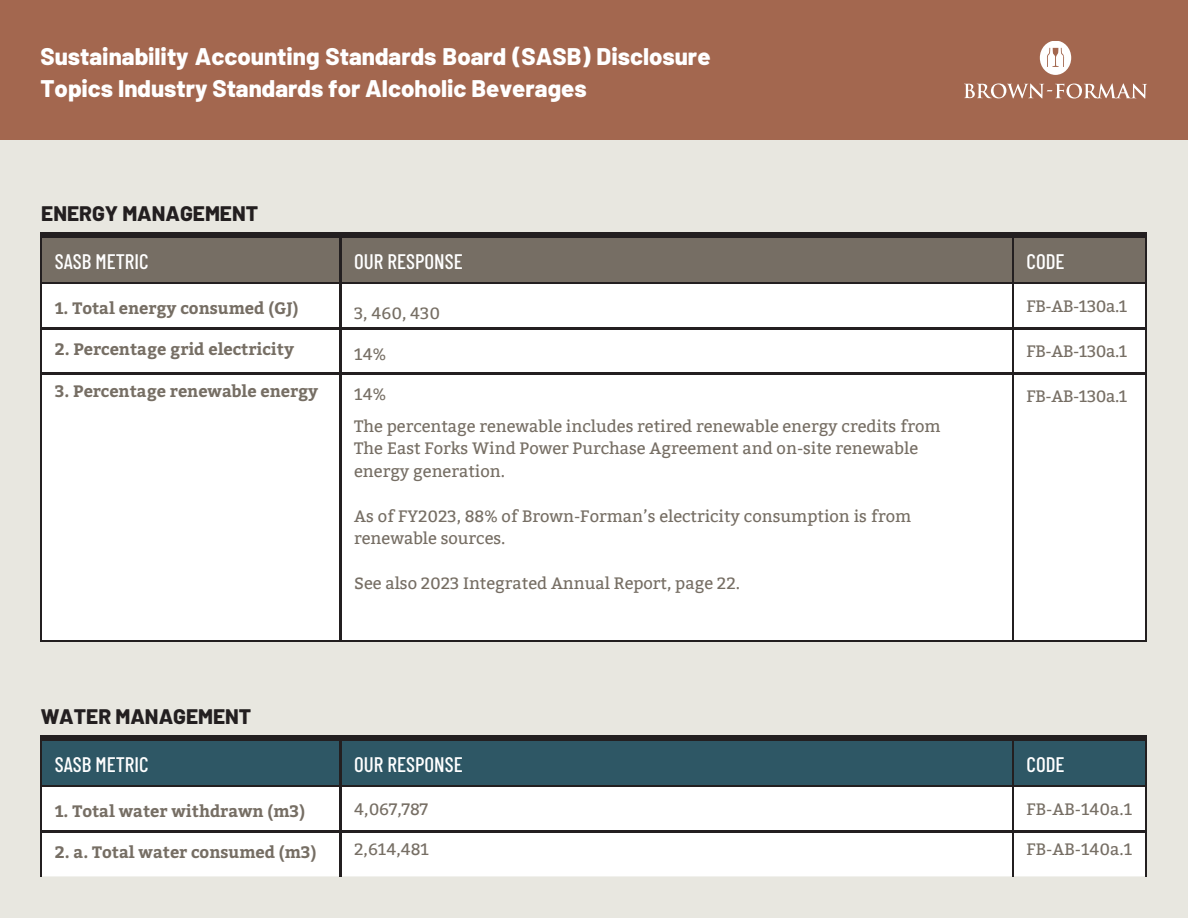
<style>
.page{position:relative;width:1188px;height:918px;background:#e8e7e0}
.page>*{position:absolute;margin:0;border:0;box-sizing:border-box;transform-origin:0 0}
.t1{font:800 24px/32.7px "Barlow";color:#fff}
.t2{font:500 21px "Barlow Condensed";color:#fff}
.t3{font:800 21px "Barlow";color:#231f20}
.t4{font:16.5px/22.5px "Bitter";color:#766e64}
.t5{font:700 16.5px "Bitter";color:#766e64}
</style>
<div class="page">
<div style="left:0;top:0;width:1188px;height:139px;background:#a3674f"></div>
<svg style="left:1040px;top:41px;width:31px;height:34px"></svg>
<svg style="left:964px;top:83px;width:183px;height:16px"></svg>
<div style="left:42px;top:237px;width:1103px;height:45px;background:#766e64"></div>
<div style="left:42px;top:284px;width:1103px;height:356px;background:#fff"></div>
<hr style="left:40px;top:284px;width:2px;height:44px;background:#231f20">
<hr style="left:340px;top:284px;width:1px;height:44px;background:#231f20">
<hr style="left:1012px;top:284px;width:2px;height:44px;background:#231f20">
<hr style="left:1145px;top:284px;width:2px;height:44px;background:#231f20">
<hr style="left:40px;top:328px;width:301px;height:1px;background:#231f20">
<hr style="left:40px;top:329px;width:2px;height:44px;background:#231f20">
<hr style="left:341px;top:328px;width:672px;height:1px;background:#231f20">
<hr style="left:340px;top:329px;width:1px;height:44px;background:#231f20">
<hr style="left:1013px;top:328px;width:134px;height:1px;background:#231f20">
<hr style="left:1012px;top:329px;width:2px;height:44px;background:#231f20">
<hr style="left:1145px;top:329px;width:2px;height:44px;background:#231f20">
<hr style="left:40px;top:373px;width:301px;height:1px;background:#231f20">
<hr style="left:40px;top:374px;width:2px;height:266px;background:#231f20">
<hr style="left:341px;top:373px;width:672px;height:1px;background:#231f20">
<hr style="left:340px;top:374px;width:1px;height:266px;background:#231f20">
<hr style="left:1013px;top:373px;width:134px;height:1px;background:#231f20">
<hr style="left:1012px;top:374px;width:2px;height:266px;background:#231f20">
<hr style="left:1145px;top:374px;width:2px;height:266px;background:#231f20">
<hr style="left:40px;top:640px;width:301px;height:2px;background:#231f20">
<hr style="left:341px;top:640px;width:672px;height:2px;background:#231f20">
<hr style="left:1013px;top:640px;width:134px;height:2px;background:#231f20">
<hr style="left:40px;top:233px;width:301px;height:4px;background:#231f20">
<hr style="left:341px;top:233px;width:672px;height:4px;background:#231f20">
<hr style="left:1013px;top:233px;width:134px;height:4px;background:#231f20">
<hr style="left:40px;top:237px;width:2px;height:45px;background:#231f20">
<hr style="left:340px;top:237px;width:1px;height:45px;background:#231f20">
<hr style="left:1012px;top:237px;width:2px;height:45px;background:#231f20">
<hr style="left:1145px;top:237px;width:2px;height:45px;background:#231f20">
<hr style="left:40px;top:282px;width:301px;height:2px;background:#231f20">
<hr style="left:341px;top:282px;width:672px;height:2px;background:#231f20">
<hr style="left:1013px;top:282px;width:134px;height:2px;background:#231f20">
<div style="left:42px;top:740px;width:1103px;height:45px;background:#2e5765"></div>
<div style="left:42px;top:787px;width:1103px;height:89px;background:#fff"></div>
<hr style="left:40px;top:787px;width:2px;height:44px;background:#231f20">
<hr style="left:340px;top:787px;width:1px;height:44px;background:#231f20">
<hr style="left:1012px;top:787px;width:2px;height:44px;background:#231f20">
<hr style="left:1145px;top:787px;width:2px;height:44px;background:#231f20">
<hr style="left:40px;top:831px;width:301px;height:1px;background:#231f20">
<hr style="left:40px;top:832px;width:2px;height:44px;background:#231f20">
<hr style="left:341px;top:831px;width:672px;height:1px;background:#231f20">
<hr style="left:340px;top:832px;width:1px;height:44px;background:#231f20">
<hr style="left:1013px;top:831px;width:134px;height:1px;background:#231f20">
<hr style="left:1012px;top:832px;width:2px;height:44px;background:#231f20">
<hr style="left:1145px;top:832px;width:2px;height:44px;background:#231f20">
<hr style="left:40px;top:736px;width:301px;height:4px;background:#231f20">
<hr style="left:341px;top:736px;width:672px;height:4px;background:#231f20">
<hr style="left:1013px;top:736px;width:134px;height:4px;background:#231f20">
<hr style="left:40px;top:740px;width:2px;height:45px;background:#231f20">
<hr style="left:340px;top:740px;width:1px;height:45px;background:#231f20">
<hr style="left:1012px;top:740px;width:2px;height:45px;background:#231f20">
<hr style="left:1145px;top:740px;width:2px;height:45px;background:#231f20">
<hr style="left:40px;top:785px;width:301px;height:2px;background:#231f20">
<hr style="left:341px;top:785px;width:672px;height:2px;background:#231f20">
<hr style="left:1013px;top:785px;width:134px;height:2px;background:#231f20">
<p class="t1" style="left:40px;top:39px;width:672px">Sustainability Accounting Standards Board (SASB) Disclosure<br>Topics Industry Standards for Alcoholic Beverages</p>
<h1 class="t3" style="left:41px;top:200px;width:218px">ENERGY MANAGEMENT</h1>
<h2 class="t2" style="left:55px;top:248px;width:95px">SASB METRIC</h2>
<p class="t5" style="left:55px;top:296px;width:245px">1. Total energy consumed (GJ)</p>
<p class="t5" style="left:55px;top:337px;width:241px">2. Percentage grid electricity</p>
<p class="t5" style="left:55px;top:379px;width:265px">3. Percentage renewable energy</p>
<h3 class="t2" style="left:354px;top:248px;width:110px">OUR RESPONSE</h3>
<h2 class="t4" style="left:354px;top:302px;width:87px">3, 460, 430</h2>
<p class="t4" style="left:354px;top:343px;width:33px">14%</p>
<p class="t4" style="left:354px;top:383px;width:33px">14%</p>
<p class="t4" style="left:354px;top:415px;width:588px">The percentage renewable includes retired renewable energy credits from<br>The East Forks Wind Power Purchase Agreement and on-site renewable energy generation.</p>
<h2 class="t4" style="left:354px;top:505px;width:559px">As of FY2023, 88% of Brown-Forman’s electricity consumption is from renewable sources.</h2>
<h2 class="t4" style="left:354px;top:572px;width:387px">See also 2023 Integrated Annual Report, page 22.</h2>
<p class="t3" style="left:41px;top:703px;width:212px">WATER MANAGEMENT</p>
<h2 class="t2" style="left:55px;top:751px;width:95px">SASB METRIC</h2>
<p class="t5" style="left:55px;top:799px;width:252px">1. Total water withdrawn (m3)</p>
<p class="t5" style="left:55px;top:840px;width:263px">2. a. Total water consumed (m3)</p>
<h2 class="t2" style="left:354px;top:751px;width:110px">OUR RESPONSE</h2>
<p class="t4" style="left:354px;top:798px;width:75px">4,067,787</p>
<p class="t4" style="left:354px;top:838px;width:76px">2,614,481</p>
<p class="t2" style="left:1027px;top:248px;width:40px">CODE</p>
<h2 class="t4" style="left:1027px;top:295px;width:102px">FB-AB-130a.1</h2>
<h3 class="t4" style="left:1027px;top:340px;width:102px">FB-AB-130a.1</h3>
<p class="t4" style="left:1027px;top:385px;width:102px">FB-AB-130a.1</p>
<p class="t2" style="left:1027px;top:751px;width:40px">CODE</p>
<p class="t4" style="left:1027px;top:798px;width:107px">FB-AB-140a.1</p>
<h2 class="t4" style="left:1027px;top:838px;width:107px">FB-AB-140a.1</h2>
</div>
